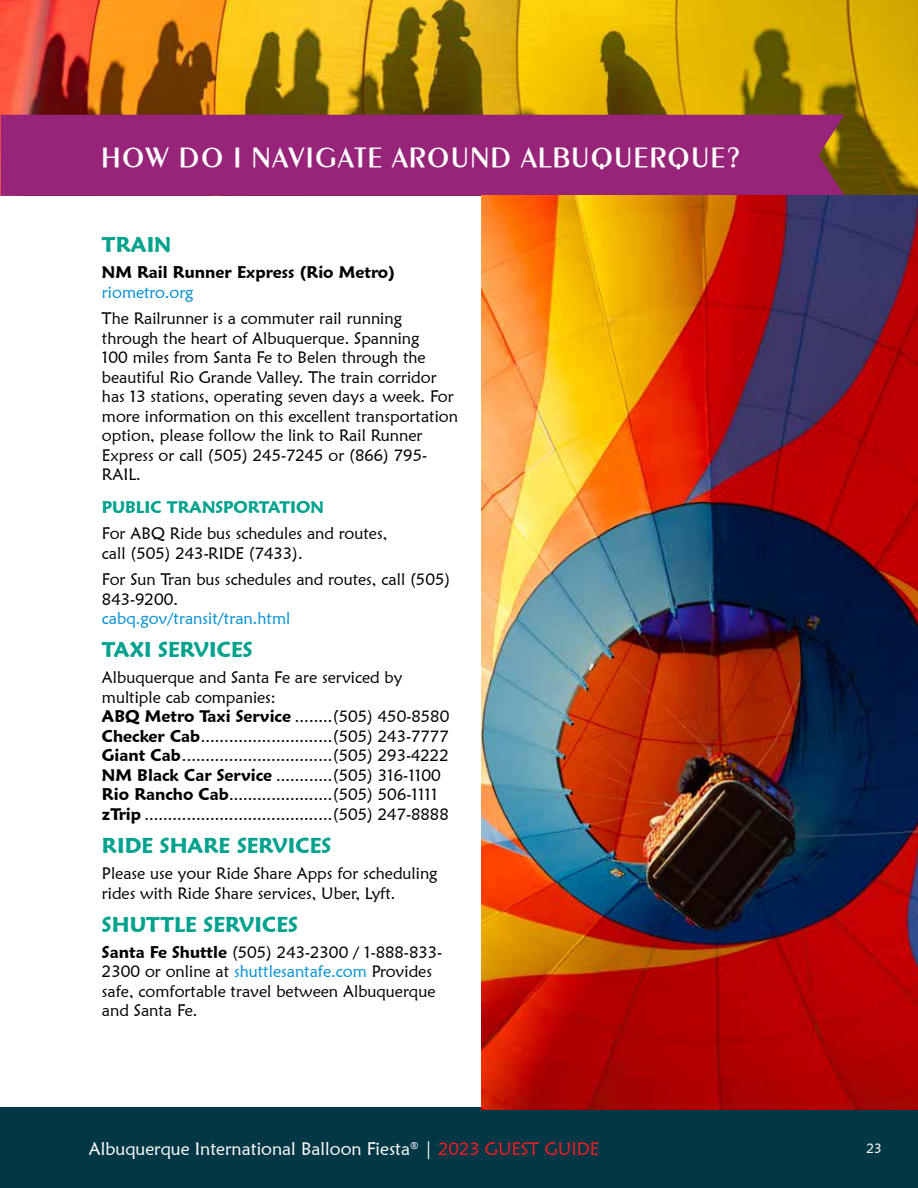
<style>
.page{position:relative;width:918px;height:1188px;background:#fff}
.page>*{position:absolute;margin:0;border:0;box-sizing:border-box;transform-origin:0 0}
.t1{font:500 28.95px "Peinaud";letter-spacing:.08em;color:#fff}
.t2{font:600 21px "Maiandra GD";color:#00a28d}
.t3{font:18px "Maiandra GD";color:#fff}
.t4{font:16.5px/19.5px "Maiandra GD";color:#000}
.t5{font:16.5px "Maiandra GD";color:#008fd5}
.t6{font:600 16.5px "Maiandra GD";color:#000}
.t7{font:600 16.5px "Maiandra GD";color:#00a28d}
.t8{font:13.5px "Maiandra GD";color:#fff}
.s1{font-weight:600}
.s2{color:#008fd5}
.s3{color:#ed1d23}
</style>
<div class="page">
<div style="left:0;top:1107px;width:918px;height:81px;background:#023746"></div>
<img style="left:1px;top:0;width:917px;height:196px">
<div style="left:1px;top:115px;width:843px;height:81px;background:#972478"></div>
<img style="left:482px;top:196px;width:436px;height:913px">
<h1 class="t1" style="left:102px;top:139px;width:640px">HOW DO I NAVIGATE AROUND ALBUQUERQUE?</h1>
<p class="t2" style="left:102px;top:232px;width:71px">TRAIN</p>
<p class="t6" style="left:102px;top:263px;width:295px">NM Rail Runner Express (Rio Metro)</p>
<p class="t5" style="left:102px;top:282px;width:93px">riometro.org</p>
<p class="t4" style="left:102px;top:308px;width:358px">The Railrunner is a commuter rail running through the heart of Albuquerque. Spanning<br>100 miles from Santa Fe to Belen through the beautiful Rio Grande Valley. The train corridor has 13 stations, operating seven days a week. For more information on this excellent transportation option, please follow the link to Rail Runner Express or call (505) 245-7245 or (866) 795- RAIL.</p>
<p class="t7" style="left:102px;top:497px;width:223px">PUBLIC TRANSPORTATION</p>
<p class="t4" style="left:102px;top:524px;width:287px">For ABQ Ride bus schedules and routes, call (505) 243-RIDE (7433).</p>
<p class="t4" style="left:102px;top:569px;width:350px">For Sun Tran bus schedules and routes, call (505)<br>843-9200.</p>
<p class="t5" style="left:102px;top:608px;width:190px">cabq.gov/transit/tran.html</p>
<p class="t2" style="left:102px;top:637px;width:152px">TAXI SERVICES</p>
<p class="t4" style="left:102px;top:668px;width:349px">Albuquerque and Santa Fe are serviced by multiple cab companies:<br><span class="s1">ABQ Metro Taxi Service</span> ........(505) 450-8580<br><span class="s1">Checker Cab</span>............................(505) 243-7777<br><span class="s1">Giant Cab</span>................................(505) 293-4222<br><span class="s1">NM Black Car Service</span> ............(505) 316-1100<br><span class="s1">Rio Rancho Cab</span>......................(505) 506-1111 <span class="s1">zTrip</span> ........................................(505) 247-8888</p>
<p class="t2" style="left:102px;top:833px;width:231px">RIDE SHARE SERVICES</p>
<p class="t4" style="left:102px;top:863px;width:337px">Please use your Ride Share Apps for scheduling rides with Ride Share services, Uber, Lyft.</p>
<p class="t2" style="left:102px;top:911px;width:197px">SHUTTLE SERVICES</p>
<p class="t4" style="left:102px;top:942px;width:342px"><span class="s1">Santa Fe Shuttle</span> (505) 243-2300 / 1-888-833- 2300 or online at <span class="s2">shuttlesantafe.com</span> Provides safe, comfortable travel between Albuquerque and Santa Fe.</p>
<p class="t3" style="left:89px;top:1138px;width:512px">Albuquerque International Balloon Fiesta<sup>®</sup> | <span class="s3">2023 GUEST GUIDE</span></p>
<p class="t8" style="left:866px;top:1140px;width:17px">23</p>
</div>
